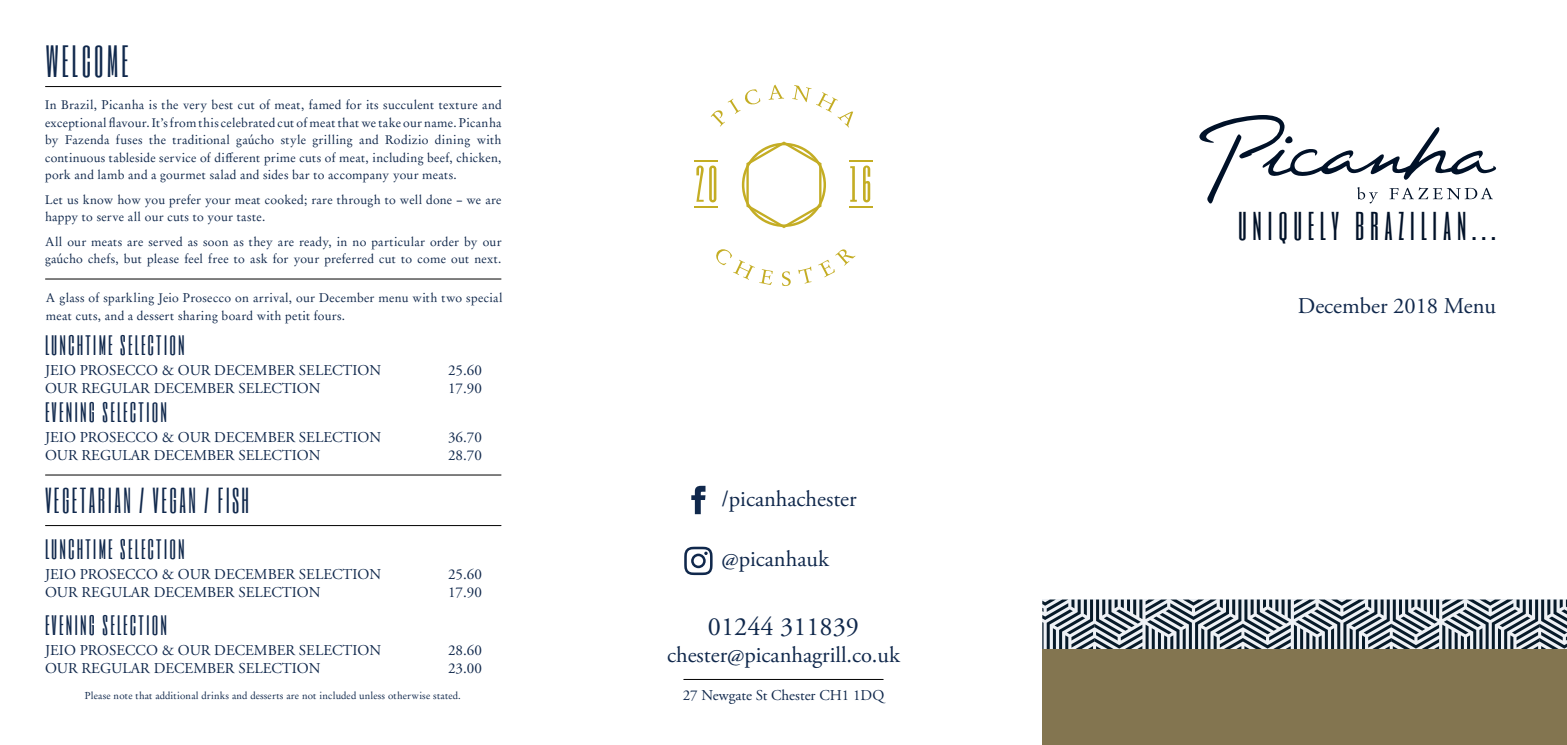
<style>
.page{position:relative;width:1567px;height:745px;background:#fff}
.page>*{position:absolute;margin:0;border:0;box-sizing:border-box;transform-origin:0 0}
.t1{font:37.5px "Six Caps";letter-spacing:.15em;color:#001128}
.t2{font:37.5px "Six Caps";letter-spacing:.08em;color:#10284c}
.t3{font:30px "Six Caps";letter-spacing:.08em;color:#10284c}
.t4{font:26.25px "Six Caps";letter-spacing:.08em;color:#10284c}
.t5{font:26.25px "Adobe Garamond Pro";color:#10284c}
.t6{font:22.5px "Adobe Garamond Pro";color:#10284c}
.t7{font:15px/18px "Adobe Garamond Pro";color:#10284c}
.t8{font:12.5px/17.5px "Garamond No 8";letter-spacing:.025em;color:#10284c}
.t9{font:10px "Garamond No 8";letter-spacing:.02em;color:#10284c}
</style>
<div class="page">
<svg style="left:1042px;top:599px;width:524px;height:49px;background:#87919a"></svg>
<div style="left:1042px;top:648px;width:524px;height:96px;background:#837550"></div>
<svg style="left:1199px;top:115px;width:297px;height:89px"></svg>
<svg style="left:691px;top:485px;width:14px;height:29px"></svg>
<svg style="left:684px;top:546px;width:28px;height:28px"></svg>
<hr style="left:683px;top:678px;width:200px;height:1px;background:#000">
<hr style="left:45px;top:86px;width:456px;height:1px;background:#000">
<svg style="left:710px;top:89px;width:50px;height:37px"></svg>
<svg style="left:768px;top:85px;width:16px;height:15px"></svg>
<svg style="left:792px;top:85px;width:61px;height:42px"></svg>
<svg style="left:716px;top:249px;width:56px;height:36px"></svg>
<svg style="left:782px;top:271px;width:8px;height:15px"></svg>
<svg style="left:798px;top:266px;width:13px;height:17px"></svg>
<svg style="left:818px;top:249px;width:37px;height:28px"></svg>
<svg style="left:741px;top:141px;width:85px;height:87px"></svg>
<svg style="left:696px;top:165px;width:7px;height:37px"></svg>
<svg style="left:709px;top:165px;width:7px;height:37px"></svg>
<svg style="left:850px;top:166px;width:6px;height:36px"></svg>
<svg style="left:863px;top:165px;width:7px;height:37px"></svg>
<hr style="left:849px;top:160px;width:23px;height:2px;background:#c4ad24">
<hr style="left:849px;top:206px;width:23px;height:2px;background:#c4ad24">
<hr style="left:694px;top:160px;width:24px;height:2px;background:#c4ad24">
<hr style="left:694px;top:206px;width:24px;height:2px;background:#c4ad24">
<hr style="left:45px;top:278px;width:456px;height:1px;background:#000">
<hr style="left:45px;top:474px;width:456px;height:1px;background:#000">
<hr style="left:45px;top:524px;width:456px;height:1px;background:#000">
<h1 class="t2" style="left:46px;top:35px;width:84px">WELCOME</h1>
<p class="t8" style="left:45px;top:96px;width:458px;text-align:justify">In Brazil, Picanha is the very best cut of meat, famed for its succulent texture and exceptional flavour. It’s from this celebrated cut of meat that we take our name. Picanha by Fazenda fuses the traditional gaúcho style grilling and Rodizio dining with continuous tableside service of different prime cuts of meat, including beef, chicken, pork and lamb and a gourmet salad and sides bar to accompany your meats.</p>
<p class="t8" style="left:45px;top:190px;width:458px">Let us know how you prefer your meat cooked; rare through to well done – we are happy to serve all our cuts to your taste.</p>
<p class="t8" style="left:45px;top:232px;width:458px">All our meats are served as soon as they are ready, in no particular order by our gaúcho chefs, but please feel free to ask for your preferred cut to come out next.</p>
<p class="t8" style="left:46px;top:289px;width:458px">A glass of sparkling Jeio Prosecco on arrival, our December menu with two special meat cuts, and a dessert sharing board with petit fours.</p>
<h3 class="t4" style="left:45px;top:325px;width:141px">lunchtime selection</h3>
<p class="t7" style="left:45px;top:361px;width:338px">JEIO PROSECCO &amp; OUR DECEMBER SELECTION<br>OUR REGULAR DECEMBER SELECTION</p>
<p class="t7" style="left:448px;top:361px;width:35px">25.60<br>17.90</p>
<h3 class="t4" style="left:45px;top:393px;width:123px">evening selection</h3>
<p class="t7" style="left:45px;top:429px;width:338px">JEIO PROSECCO &amp; OUR DECEMBER SELECTION<br>OUR REGULAR DECEMBER SELECTION</p>
<p class="t7" style="left:448px;top:429px;width:35px">36.70<br>28.70</p>
<h2 class="t3" style="left:45px;top:479px;width:205px">VEGETARIAN / VEGAN / FISH</h2>
<h3 class="t4" style="left:45px;top:529px;width:141px">lunchtime selection</h3>
<p class="t7" style="left:45px;top:565px;width:338px">JEIO PROSECCO &amp; OUR DECEMBER SELECTION<br>OUR REGULAR DECEMBER SELECTION</p>
<p class="t7" style="left:448px;top:565px;width:35px">25.60<br>17.90</p>
<h3 class="t4" style="left:45px;top:605px;width:123px">evening selection</h3>
<p class="t7" style="left:45px;top:641px;width:338px">JEIO PROSECCO &amp; OUR DECEMBER SELECTION<br>OUR REGULAR DECEMBER SELECTION</p>
<p class="t7" style="left:448px;top:641px;width:35px">28.60<br>23.00</p>
<p class="t9" style="left:85px;top:688px;width:377px">Please note that additional drinks and desserts are not included unless otherwise stated.</p>
<h3 class="t6" style="left:721px;top:485px;width:137px">/picanhachester</h3>
<h3 class="t6" style="left:721px;top:545px;width:109px">@picanhauk</h3>
<h3 class="t5" style="left:708px;top:610px;width:152px">01244 311839</h3>
<h3 class="t6" style="left:667px;top:641px;width:234px">chester@picanhagrill.co.uk</h3>
<p class="t7" style="left:682px;top:686px;width:203px">27 Newgate St Chester CH1 1DQ</p>
<h1 class="t1" style="left:1237px;top:198px;width:259px">uniquely brazilian...</h1>
<h3 class="t6" style="left:1297px;top:292px;width:200px">December 2018 Menu</h3>
</div>
